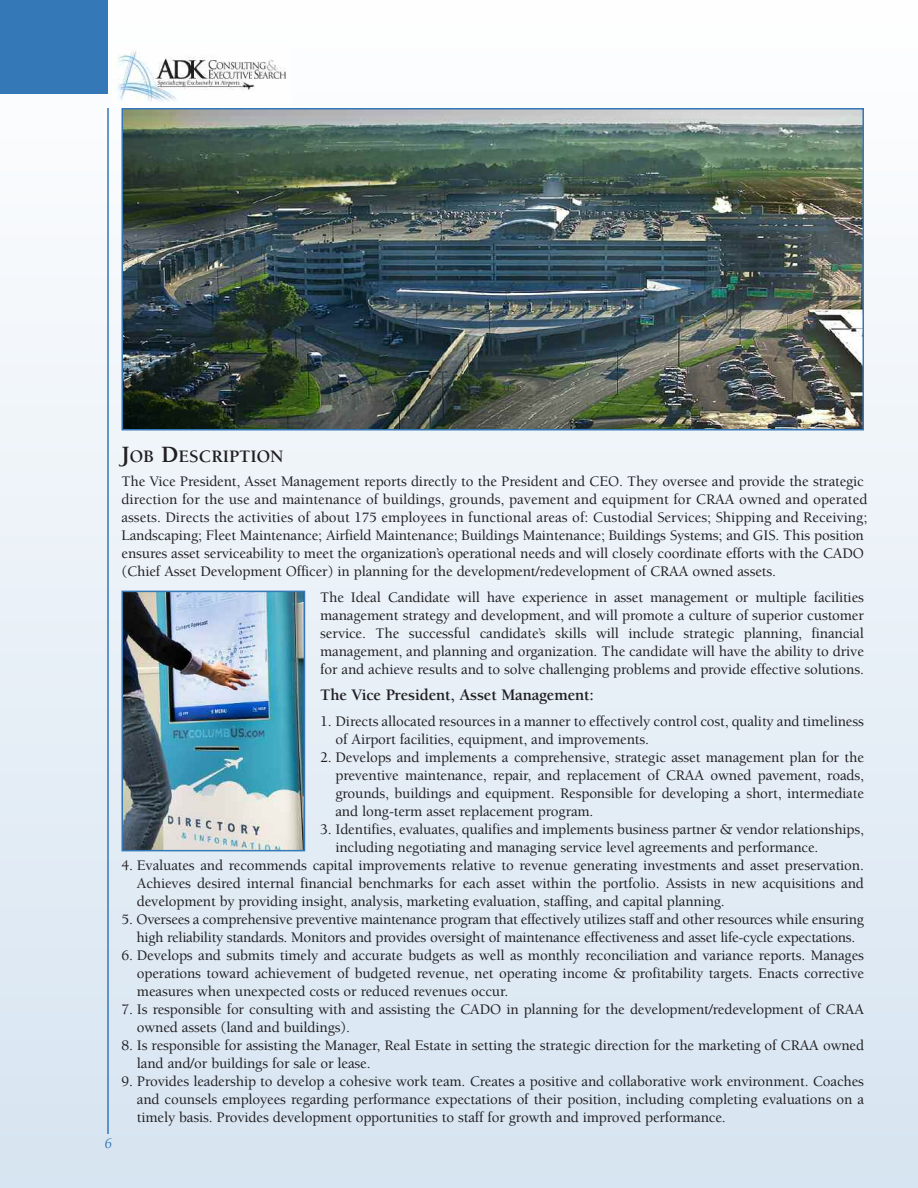
<style>
.page{position:relative;width:918px;height:1188px;background:#fff}
.page>*{position:absolute;margin:0;border:0;box-sizing:border-box;transform-origin:0 0}
.t1{font:700 18px "Berkeley";color:#201e21}
.t2{font:700 16.5px "Berkeley";letter-spacing:-.01em;color:#201e21}
.t3{font:500 15px/18px "Berkeley";letter-spacing:-.01em;color:#201e21}
.t4{font:italic 15px "Berkeley";color:#3478b8}
.s1{font-size:24px}
.s2{font-family:"Minion Pro";font-weight:400}
</style>
<div class="page">
<div style="left:0;top:0;width:918px;height:1188px;background:linear-gradient(to bottom,#fefeff,#d7e4f1)"></div>
<div style="left:0;top:0;width:108px;height:94px;background:#3478b8"></div>
<hr style="left:107px;top:108px;width:2px;height:1026px;background:#3478b8">
<img style="left:113px;top:44px;width:179px;height:64px">
<img style="left:125px;top:594px;width:177px;height:254px">
<div style="left:122px;top:591px;width:183px;height:260px;border:2px solid #3478b8"></div>
<img style="left:125px;top:111px;width:736px;height:316px">
<div style="left:122px;top:108px;width:742px;height:322px;border:2px solid #3478b8"></div>
<p class="t1" style="left:122px;top:450px;width:163px"><span class="s1">J</span>OB <span class="s1">D</span>ESCRIPTION</p>
<p class="t3" style="left:122px;top:474px;width:747px">The Vice President, Asset Management reports directly to the President and CEO. They oversee and provide the strategic direction for the use and maintenance of buildings, grounds, pavement and equipment for CRAA owned and operated assets. Directs the activities of about 1<span class="s2">7</span>5 employees in functional areas of: Custodial Services; Shipping and Receiving; Landscaping; Fleet Maintenance; Airfield Maintenance; Buildings Maintenance; Buildings Systems; and GIS. This position ensures asset serviceability to meet the organization’s operational needs and will closely coordinate efforts with the CADO (Chief Asset Development Officer) in planning for the development/redevelopment of CRAA owned assets.</p>
<p class="t3" style="left:320px;top:589px;width:545px;text-align:justify">The Ideal Candidate will have experience in asset management or multiple facilities management strategy and development, and will promote a culture of superior customer service. The successful candidate’s skills will include strategic planning, financial management, and planning and organization. The candidate will have the ability to drive for and achieve results and to solve challenging problems and provide effective solutions.</p>
<p class="t2" style="left:320px;top:688px;width:275px">The Vice President, Asset Management:</p>
<p class="t3" style="left:335px;top:713px;width:530px;text-indent:-15px">1. Directs allocated resources in a manner to effectively control cost, quality and timeliness of Airport facilities, equipment, and improvements.</p>
<p class="t3" style="left:335px;top:749px;width:530px;text-align:justify;text-indent:-15px">2. Develops and implements a comprehensive, strategic asset management plan for the preventive maintenance, repair, and replacement of CRAA owned pavement, roads, grounds, buildings and equipment. Responsible for developing a short, intermediate and long-term asset replacement program.</p>
<p class="t3" style="left:335px;top:821px;width:530px;text-indent:-15px">3. Identifies, evaluates, qualifies and implements business partner &amp; vendor relationships, including negotiating and managing service level agreements and performance.</p>
<p class="t3" style="left:137px;top:857px;width:729px;text-align:justify;text-indent:-15px">4. Evaluates and recommends capital improvements relative to revenue generating investments and asset preservation.<br>Achieves desired internal financial benchmarks for each asset within the portfolio. Assists in new acquisitions and development by providing insight, analysis, marketing evaluation, staffing, and capital planning.</p>
<p class="t3" style="left:122px;top:911px;width:744px;text-align:center">5. Oversees a comprehensive preventive maintenance program that effectively utilizes staff and other resources while ensuring high reliability standards. Monitors and provides oversight of maintenance effectiveness and asset life-cycle expectations.</p>
<p class="t3" style="left:137px;top:947px;width:729px;text-align:justify;text-indent:-15px">6. Develops and submits timely and accurate budgets as well as monthly reconciliation and variance reports. Manages operations toward achievement of budgeted revenue, net operating income &amp; profitability targets. Enacts corrective measures when unexpected costs or reduced revenues occur.</p>
<p class="t3" style="left:137px;top:1001px;width:729px;text-indent:-15px">7. Is responsible for consulting with and assisting the CADO in planning for the development/redevelopment of CRAA owned assets (land and buildings).</p>
<p class="t3" style="left:137px;top:1037px;width:729px;text-indent:-15px">8. Is responsible for assisting the Manager, Real Estate in setting the strategic direction for the marketing of CRAA owned land and/or buildings for sale or lease.</p>
<p class="t3" style="left:137px;top:1073px;width:729px;text-align:justify;text-indent:-15px">9. Provides leadership to develop a cohesive work team. Creates a positive and collaborative work environment. Coaches and counsels employees regarding performance expectations of their position, including completing evaluations on a timely basis. Provides development opportunities to staff for growth and improved performance.</p>
<p class="t4" style="left:105px;top:1137px;width:9px">6</p>
</div>
